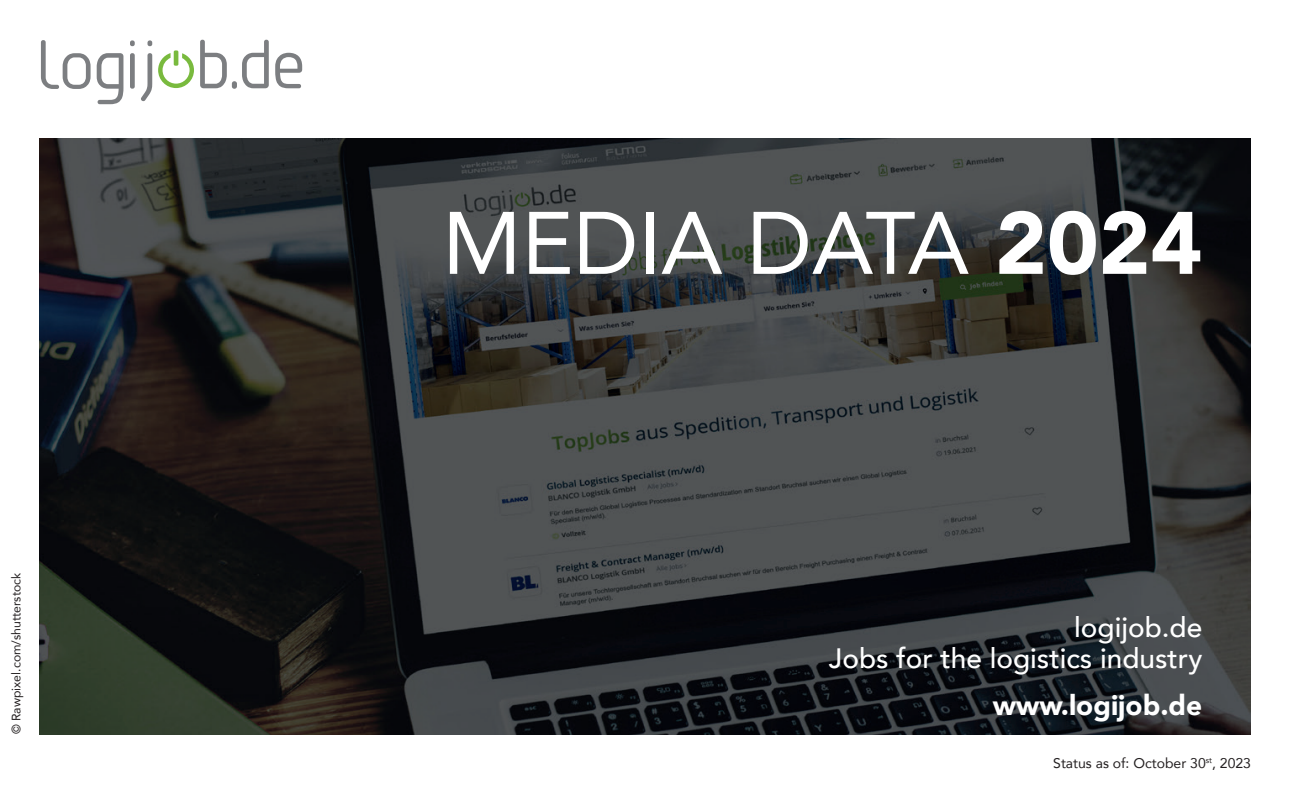
<style>
.page{position:relative;width:1290px;height:794px;background:#fff}
.page>*{position:absolute;margin:0;border:0;box-sizing:border-box;transform-origin:0 0}
.t1{font:87.5px "Avenir";color:#fff}
.t2{font:500 28px/31.5px "Avenir";color:#fff;text-align:right}
.t3{font:900 28px "Avenir";color:#fff}
.t4{font:14px "Avenir";color:#231f20}
.t5{font:12.25px "Avenir";color:#231f20}
.s1{font-weight:900}
</style>
<div class="page">
<hr style="left:40px;top:734px;width:1210px;height:1px;background:#231f20">
<svg style="left:97px;top:53px;width:26px;height:51px"></svg>
<svg style="left:130px;top:40px;width:5px;height:6px"></svg>
<svg style="left:130px;top:53px;width:5px;height:36px"></svg>
<svg style="left:147px;top:40px;width:5px;height:6px"></svg>
<svg style="left:141px;top:53px;width:11px;height:48px"></svg>
<svg style="left:200px;top:40px;width:69px;height:49px"></svg>
<svg style="left:275px;top:53px;width:27px;height:35px"></svg>
<svg style="left:41px;top:40px;width:50px;height:49px"></svg>
<svg style="left:158px;top:53px;width:36px;height:35px"></svg>
<hr style="left:174px;top:50px;width:4px;height:16px;background:#79ba3e;border-radius:2px">
<img style="left:40px;top:139px;width:1210px;height:595px">
<p class="t5" style="left:7px;top:734px;width:163px;rotate:-90deg">© Rawpixel.com/shutterstock</p>
<h1 class="t1" style="left:442px;top:173px;width:762px">MEDIA DATA <span class="s1">2024</span></h1>
<p class="t2" style="left:829px;top:609px;width:375px">logijob.de<br>Jobs for the logistics industry</p>
<p class="t3" style="left:993px;top:681px;width:211px">www.logijob.de</p>
<p class="t4" style="left:1053px;top:751px;width:199px">Status as of: October 30<sup>st</sup>, 2023</p>
</div>
